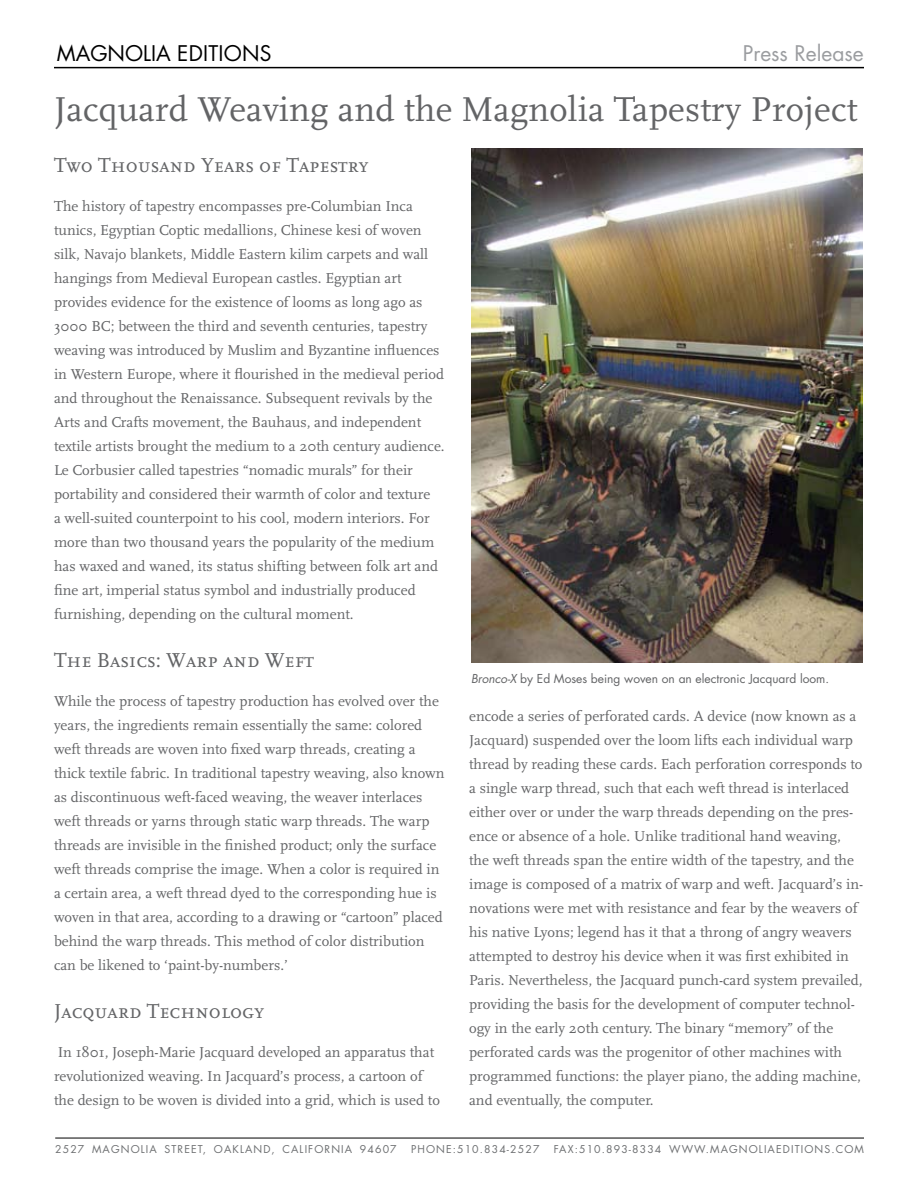
<style>
.page{position:relative;width:918px;height:1188px;background:#fff}
.page>*{position:absolute;margin:0;border:0;box-sizing:border-box;transform-origin:0 0}
.t1{font:36px "Scala";letter-spacing:.005em;color:#636466}
.t2{font:21px "Scala Caps";color:#636466}
.t3{font:21px "Futura";color:#000}
.t4{font:21px "Futura";color:#9b9da0}
.t5{font:15px/24px "Scala";color:#636466}
.t6{font:12px "Futura";color:#636466}
.t7{font:10.5px "Futura";letter-spacing:.105em;color:#6d6f71}
.s1{font-style:italic}
</style>
<div class="page">
<hr style="left:55px;top:1138px;width:809px;height:1px;background:#000">
<hr style="left:54px;top:67px;width:810px;height:1px;background:#000">
<img style="left:471px;top:148px;width:391px;height:515px">
<h2 class="t3" style="left:57px;top:39px;width:34px">MAGNOLIA</h2>
<h2 class="t3" style="left:177px;top:39px;width:13px">EDITION</h2>
<h2 class="t3" style="left:260px;top:39px;width:13px">S</h2>
<h2 class="t4" style="left:743px;top:39px;width:123px">Press Release</h2>
<h1 class="t1" style="left:54px;top:90px;width:805px">Jacquard Weaving and the Magnolia Tapestry Project</h1>
<h2 class="t2" style="left:54px;top:153px;width:316px">Two Thousand Years of Tapestry</h2>
<p class="t5" style="left:54px;top:194px;width:392px">The history of tapestry encompasses pre-Columbian Inca tunics, Egyptian Coptic medallions, Chinese kesi of woven silk, Navajo blankets, Middle Eastern kilim carpets and wall hangings from Medieval European castles. Egyptian art provides evidence for the existence of looms as long ago as 3000 BC; between the third and seventh centuries, tapestry weaving was introduced by Muslim and Byzantine influences in Western Europe, where it flourished in the medieval period and throughout the Renaissance. Subsequent revivals by the Arts and Crafts movement, the Bauhaus, and independent textile artists brought the medium to a 20th century audience.<br>Le Corbusier called tapestries “nomadic murals” for their portability and considered their warmth of color and texture<br>a well-suited counterpoint to his cool, modern interiors. For more than two thousand years the popularity of the medium has waxed and waned, its status shifting between folk art and fine art, imperial status symbol and industrially produced furnishing, depending on the cultural moment.</p>
<h2 class="t2" style="left:54px;top:648px;width:261px">The Basics: Warp and Weft</h2>
<p class="t5" style="left:54px;top:689px;width:392px">While the process of tapestry production has evolved over the years, the ingredients remain essentially the same: colored weft threads are woven into fixed warp threads, creating a thick textile fabric. In traditional tapestry weaving, also known as discontinuous weft-faced weaving, the weaver interlaces weft threads or yarns through static warp threads. The warp threads are invisible in the finished product; only the surface weft threads comprise the image. When a color is required in a certain area, a weft thread dyed to the corresponding hue is woven in that area, according to a drawing or “cartoon” placed behind the warp threads. This method of color distribution can be likened to ‘paint-by-numbers.’</p>
<h2 class="t2" style="left:54px;top:999px;width:212px">Jacquard Technology</h2>
<p class="t5" style="left:54px;top:1040px;width:387px">In 1801, Joseph-Marie Jacquard developed an apparatus that revolutionized weaving. In Jacquard’s process, a cartoon of the design to be woven is divided into a grid, which is used to</p>
<p class="t6" style="left:471px;top:670px;width:360px"><span class="s1">Bronco-X</span> by Ed Moses being woven on an electronic Jacquard loom.</p>
<p class="t5" style="left:469px;top:704px;width:396px">encode a series of perforated cards. A device (now known as a Jacquard) suspended over the loom lifts each individual warp thread by reading these cards. Each perforation corresponds to a single warp thread, such that each weft thread is interlaced either over or under the warp threads depending on the pres&shy;ence or absence of a hole. Unlike traditional hand weaving, the weft threads span the entire width of the tapestry, and the image is composed of a matrix of warp and weft. Jacquard’s in&shy;novations were met with resistance and fear by the weavers of his native Lyons; legend has it that a throng of angry weavers attempted to destroy his device when it was first exhibited in Paris. Nevertheless, the Jacquard punch-card system prevailed, providing the basis for the development of computer technol&shy;ogy in the early 20th century. The binary “memory” of the perforated cards was the progenitor of other machines with programmed functions: the player piano, the adding machine, and eventually, the computer.</p>
<p class="t7" style="left:55px;top:1142px;width:343px">2527 Magnolia Street, Oakland, California 94607</p>
<p class="t7" style="left:411px;top:1142px;width:130px">Phone:510.834-2527</p>
<p class="t7" style="left:554px;top:1142px;width:310px">Fax:510.893-8334 www.magnoliaeditions .com</p>
</div>
